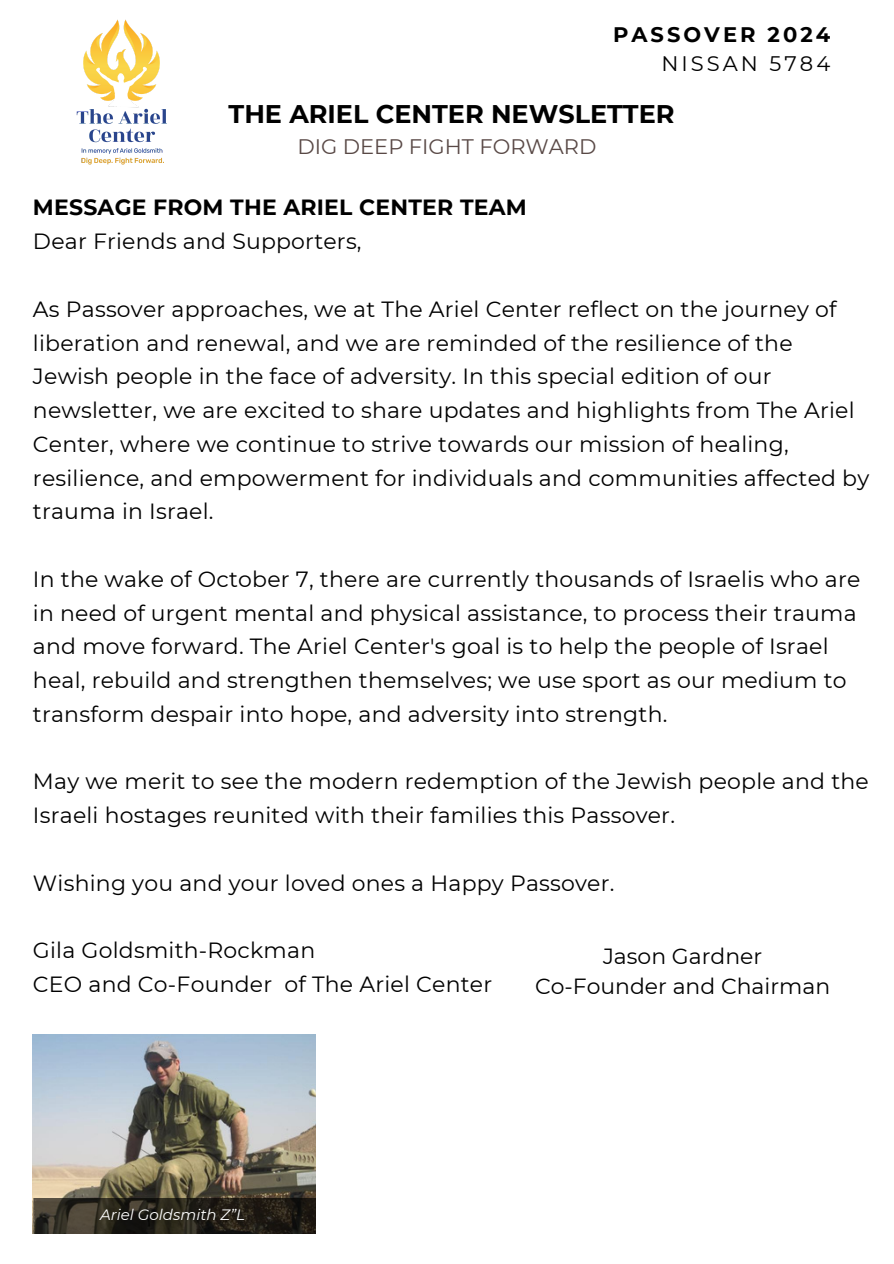
<style>
.page{position:relative;width:894px;height:1264px;background:#fff}
.page>*{position:absolute;margin:0;border:0;box-sizing:border-box;transform-origin:0 0}
.t1{font:700 25.5px "Montserrat";color:#000}
.t2{font:21.9px/33.8px "Montserrat";letter-spacing:.01em;color:#000}
.t3{font:700 21.9px/33.8px "Montserrat";letter-spacing:.01em;color:#000}
.t4{font:700 21px/29.2px "Montserrat";letter-spacing:.145em;color:#000;text-align:right}
.t5{font:21px "Montserrat";color:#594946}
.t6{font:italic 15px "Montserrat";color:#fff}
.s1{font-weight:400}
</style>
<div class="page">
<img style="left:76px;top:19px;width:91px;height:146px">
<img style="left:33px;top:1034px;width:282px;height:164px">
<img style="left:33px;top:1198px;width:282px;height:35px">
<h3 class="t4" style="left:613px;top:20px;width:219px">PASSOVER 2024<br><span class="s1">NISSAN 5784</span></h3>
<p class="t1" style="left:228px;top:98px;width:447px">THE ARIEL CENTER NEWSLETTER</p>
<h3 class="t5" style="left:297px;top:134px;width:300px">DIG DEEP FIGHT FORWARD</h3>
<p class="t3" style="left:33px;top:191px;width:495px">MESSAGE FROM THE ARIEL CENTER TEAM<br><span class="s1">Dear Friends and Supporters,</span></p>
<h2 class="t2" style="left:33px;top:292px;width:837px">As Passover approaches, we at The Ariel Center reflect on the journey of liberation and renewal, and we are reminded of the resilience of the Jewish people in the face of adversity. In this special edition of our newsletter, we are excited to share updates and highlights from The Ariel Center, where we continue to strive towards our mission of healing, resilience, and empowerment for individuals and communities affected by trauma in Israel.</h2>
<h1 class="t2" style="left:33px;top:562px;width:828px">In the wake of October 7, there are currently thousands of Israelis who are in need of urgent mental and physical assistance, to process their trauma and move forward. The Ariel Center's goal is to help the people of Israel heal, rebuild and strengthen themselves; we use sport as our medium to transform despair into hope, and adversity into strength.</h1>
<p class="t2" style="left:33px;top:764px;width:837px">May we merit to see the modern redemption of the Jewish people and the<br>Israeli hostages reunited with their families this Passover.</p>
<h3 class="t2" style="left:33px;top:866px;width:583px">Wishing you and your loved ones a Happy Passover.</h3>
<h3 class="t2" style="left:33px;top:933px;width:460px">Gila Goldsmith-Rockman<br>CEO and Co-Founder of The Ariel Center</h3>
<p class="t2" style="left:535px;top:940px;width:296px;line-height:30.3px;text-align:center">Jason Gardner<br>Co-Founder and Chairman</p>
<p class="t6" style="left:100px;top:1205px;width:146px">Ariel Goldsmith Z”L</p>
</div>
